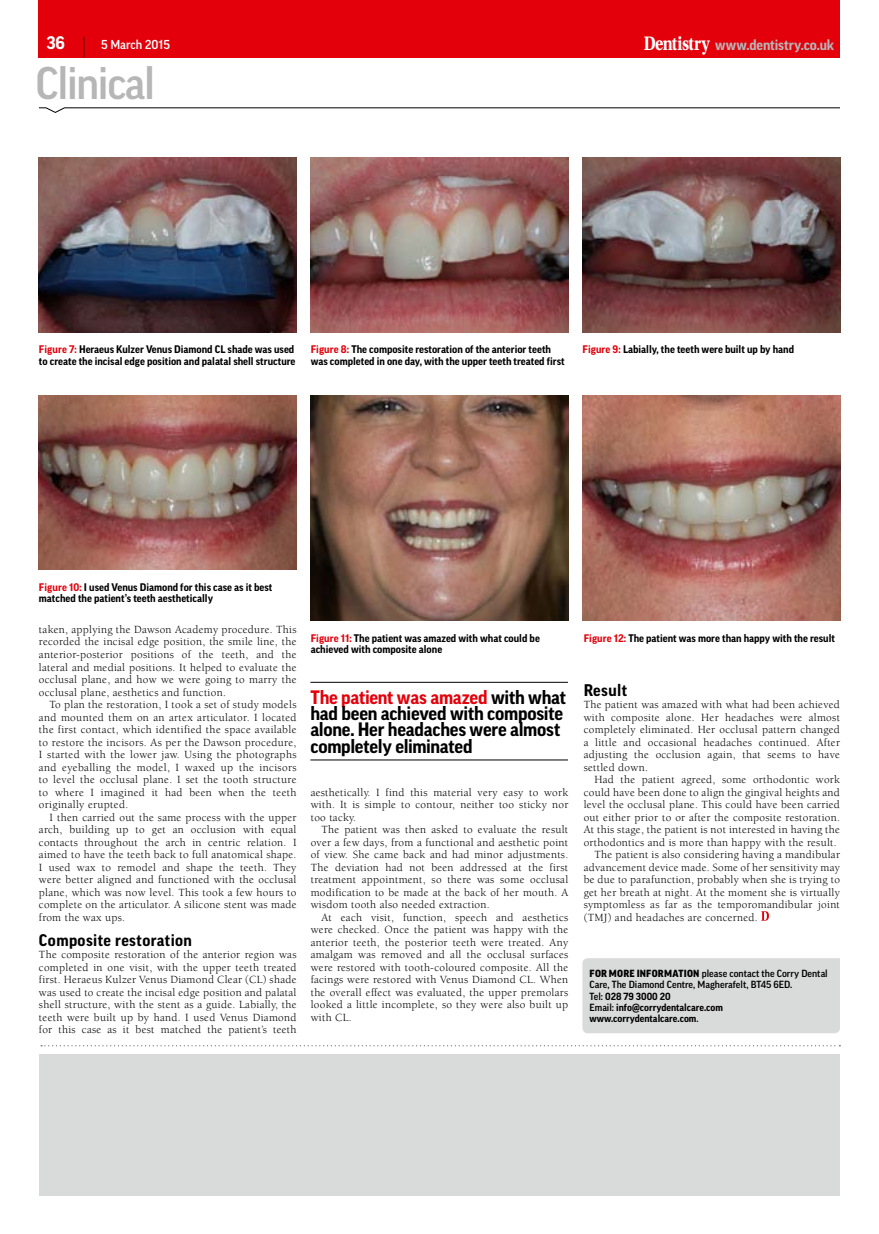
<style>
.page{position:relative;width:879px;height:1234px;background:#fff}
.page>*{position:absolute;margin:0;border:0;box-sizing:border-box;transform-origin:0 0}
.t1{font:500 44px "Good Pro";letter-spacing:-.03em;color:#b7b6b7}
.t2{font:700 18.75px/16.2px "Good Pro";letter-spacing:-.01em;color:#000}
.t3{font:700 17.5px "Good Pro";color:#fff}
.t4{font:700 16.25px "Good Pro";letter-spacing:.025em;color:#000}
.t5{font:700 14.25px "Good Pro";letter-spacing:-.01em;color:#b7b6b7}
.t6{font:500 12.5px "Good Pro";color:#fff}
.t7{font:11.25px/12.5px "Berkeley";letter-spacing:.025em;color:#000;text-align:justify}
.t8{font:700 10.62px/11.2px "Good Pro";color:#000}
.t9{font:500 10px/11.2px "Good Pro";color:#000}
.s1{font-family:"Utopia Std";font-size:20.5px;color:#fff}
.s2{color:#e3000b}
.s3{font-weight:900}
.s4{font-weight:700}
</style>
<div class="page">
<svg style="left:41px;top:1045px;width:799px;height:1px"></svg>
<div style="left:39px;top:0;width:801px;height:58px;background:#e3000b"></div>
<svg style="left:84px;top:37px;width:1px;height:21px"></svg>
<svg style="left:39px;top:107px;width:801px;height:6px"></svg>
<svg style="left:761px;top:911px;width:8px;height:9px"></svg>
<img style="left:582px;top:158px;width:258px;height:174px">
<img style="left:39px;top:395px;width:257px;height:174px">
<img style="left:39px;top:158px;width:257px;height:174px">
<img style="left:311px;top:396px;width:257px;height:224px">
<img style="left:311px;top:158px;width:257px;height:174px">
<img style="left:582px;top:395px;width:258px;height:225px">
<div style="left:582px;top:958px;width:258px;height:75px;background:#d9dada"></div>
<div style="left:39px;top:1053px;width:800px;height:142px;background:#d9dada"></div>
<hr style="left:310px;top:682px;width:258px;height:1px;background:#000">
<hr style="left:310px;top:759px;width:258px;height:1px;background:#000">
<h3 class="t3" style="left:46px;top:33px;width:20px">36</h3>
<p class="t6" style="left:101px;top:38px;width:71px">5 March 2015</p>
<p class="t5" style="left:644px;top:36px;width:192px"><span class="s1">Dentistry</span> www.dentistry.co.uk</p>
<h1 class="t1" style="left:35px;top:58px;width:121px">Clinical</h1>
<p class="t8" style="left:39px;top:344px;width:258px"><span class="s2">Figure 7:</span> Heraeus Kulzer Venus Diamond CL shade was used to create the incisal edge position and palatal shell structure</p>
<p class="t8" style="left:311px;top:344px;width:256px"><span class="s2">Figure 8:</span> The composite restoration of the anterior teeth was completed in one day, with the upper teeth treated first</p>
<p class="t8" style="left:582px;top:344px;width:213px"><span class="s2">Figure 9:</span> Labially, the teeth were built up by hand</p>
<p class="t8" style="left:39px;top:581px;width:235px"><span class="s2">Figure 10:</span> I used Venus Diamond for this case as it best matched the patient’s teeth aesthetically</p>
<p class="t7" style="left:39px;top:623px;width:259px">taken, applying the Dawson Academy procedure. This recorded the incisal edge position, the smile line, the anterior-posterior positions of the teeth, and the lateral and medial positions. It helped to evaluate the occlusal plane, and how we were going to marry the occlusal plane, aesthetics and function.</p>
<p class="t7" style="left:39px;top:698px;width:259px;text-indent:11px">To plan the restoration, I took a set of study models and mounted them on an artex articulator. I located the first contact, which identified the space available to restore the incisors. As per the Dawson procedure, I started with the lower jaw. Using the photographs and eyeballing the model, I waxed up the incisors to level the occlusal plane. I set the tooth structure to where I imagined it had been when the teeth originally erupted.</p>
<p class="t7" style="left:39px;top:810px;width:259px;text-indent:11px">I then carried out the same process with the upper arch, building up to get an occlusion with equal contacts throughout the arch in centric relation. I aimed to have the teeth back to full anatomical shape.<br>I used wax to remodel and shape the teeth. They were better aligned and functioned with the occlusal plane, which was now level. This took a few hours to complete on the articulator. A silicone stent was made from the wax ups.</p>
<h3 class="t4" style="left:39px;top:930px;width:154px">Composite restoration</h3>
<p class="t7" style="left:39px;top:948px;width:259px">The composite restoration of the anterior region was completed in one visit, with the upper teeth treated first. Heraeus Kulzer Venus Diamond Clear (CL) shade was used to create the incisal edge position and palatal shell structure, with the stent as a guide. Labially, the teeth were built up by hand. I used Venus Diamond for this case as it best matched the patient’s teeth</p>
<p class="t8" style="left:311px;top:632px;width:231px"><span class="s2">Figure 11:</span> The patient was amazed with what could be achieved with composite alone</p>
<h2 class="t2" style="left:310px;top:688px;width:257px"><span class="s2">The patient was amazed</span> with what had been achieved with composite alone. Her headaches were almost completely eliminated</h2>
<p class="t7" style="left:311px;top:785px;width:259px">aesthetically. I find this material very easy to work with. It is simple to contour, neither too sticky nor too tacky.</p>
<p class="t7" style="left:311px;top:823px;width:259px;text-indent:11px">The patient was then asked to evaluate the result over a few days, from a functional and aesthetic point of view. She came back and had minor adjustments.<br>The deviation had not been addressed at the first treatment appointment, so there was some occlusal modification to be made at the back of her mouth. A wisdom tooth also needed extraction.</p>
<p class="t7" style="left:311px;top:910px;width:259px;text-indent:11px">At each visit, function, speech and aesthetics were checked. Once the patient was happy with the anterior teeth, the posterior teeth were treated. Any amalgam was removed and all the occlusal surfaces were restored with tooth-coloured composite. All the facings were restored with Venus Diamond CL. When the overall effect was evaluated, the upper premolars looked a little incomplete, so they were also built up with CL.</p>
<p class="t8" style="left:584px;top:632px;width:253px"><span class="s2">Figure 12:</span> The patient was more than happy with the result</p>
<h3 class="t4" style="left:584px;top:680px;width:45px">Result</h3>
<p class="t7" style="left:584px;top:698px;width:258px">The patient was amazed with what had been achieved with composite alone. Her headaches were almost completely eliminated. Her occlusal pattern changed a little and occasional headaches continued. After adjusting the occlusion again, that seems to have settled down.</p>
<p class="t7" style="left:594px;top:773px;width:247px">Had the patient agreed, some orthodontic work</p>
<p class="t7" style="left:584px;top:785px;width:258px">could have been done to align the gingival heights and</p>
<p class="t7" style="left:584px;top:798px;width:258px">level the occlusal plane. This could have been carried</p>
<p class="t7" style="left:584px;top:810px;width:258px">out either prior to or after the composite restoration.</p>
<p class="t7" style="left:584px;top:823px;width:258px">At this stage, the patient is not interested in having the</p>
<p class="t7" style="left:584px;top:835px;width:255px">orthodontics and is more than happy with the result.</p>
<p class="t7" style="left:594px;top:848px;width:247px">The patient is also considering having a mandibular</p>
<p class="t7" style="left:584px;top:860px;width:258px">advancement device made. Some of her sensitivity may</p>
<p class="t7" style="left:584px;top:873px;width:258px">be due to parafunction, probably when she is trying to</p>
<p class="t7" style="left:584px;top:885px;width:258px">get her breath at night. At the moment she is virtually</p>
<p class="t7" style="left:584px;top:898px;width:258px">symptomless as far as the temporomandibular joint</p>
<p class="t7" style="left:584px;top:910px;width:176px">(TMJ) and headaches are concerned.</p>
<p class="t9" style="left:589px;top:967px;width:240px"><span class="s3">FOR MORE INFORMATION</span> please contact the Corry Dental Care, The Diamond Centre, Magherafelt, BT45 6ED.<br>Tel: <span class="s4">028 79 3000 20<br></span>Email: <span class="s4">info@corrydentalcare.com www.corrydentalcare.com</span>.</p>
</div>
